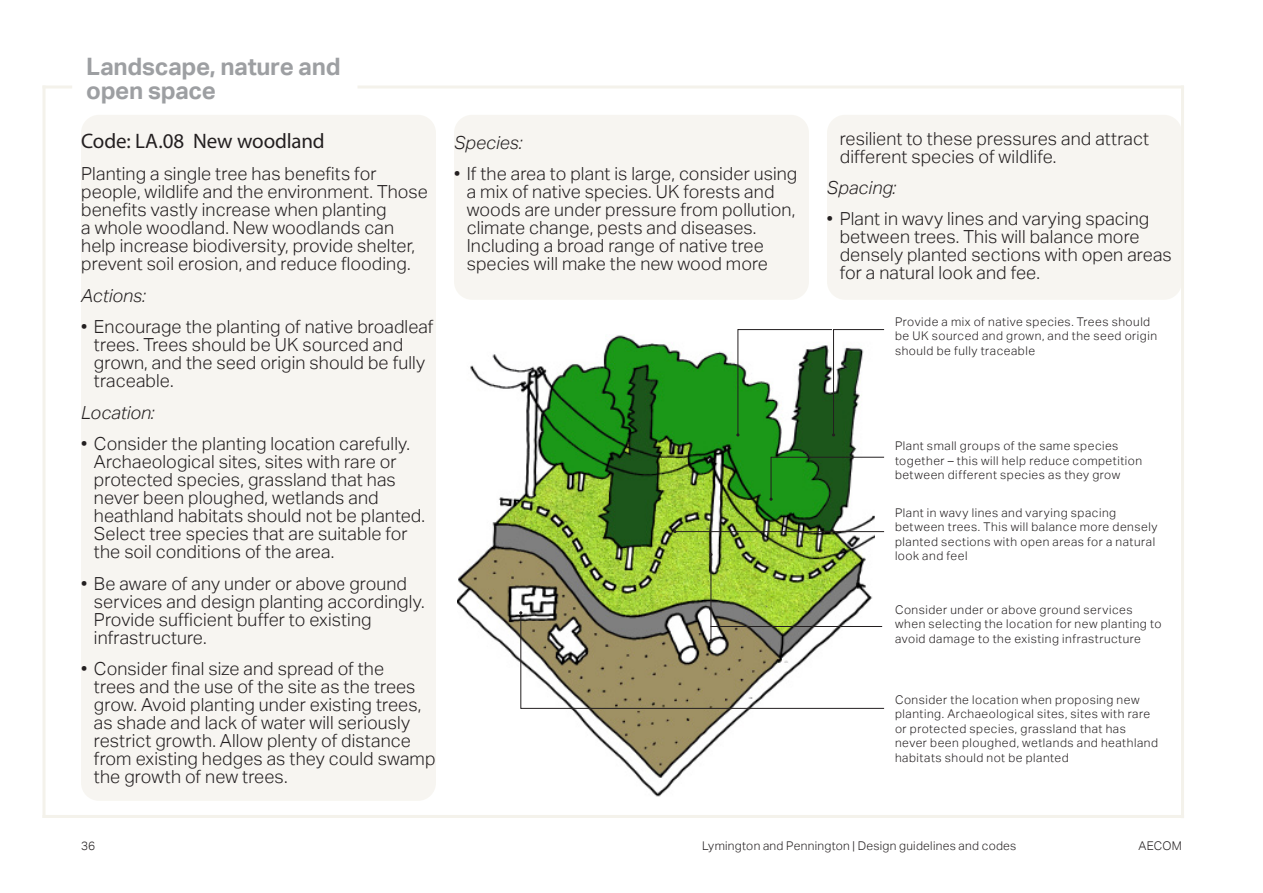
<style>
.page{position:relative;width:1263px;height:893px;background:#fff}
.page>*{position:absolute;margin:0;border:0;box-sizing:border-box;transform-origin:0 0}
.Num_L2_Heading_Bd_18{font:700 24px/24px "AECOM Sans";letter-spacing:-.01em;color:#9d9fa2}
.Numbered_Heading_Lev{font:21px "Myriad Pro";letter-spacing:-.005em;color:#231f20}
.Bullet_-_Level_1_A_L{font:300 18px/18px "AECOM Sans";letter-spacing:.005em;color:#231f20}
.Bullet_-_Level_1_A_L-2{font:italic 300 18px "AECOM Sans";color:#231f20}
.Body_Text_Bd_12_15{font:300 12px/14.4px "AECOM Sans";letter-spacing:.045em;color:#231f20}
.Body_Text_Bd_12_15-2{font:300 12px "AECOM Sans";letter-spacing:.025em;color:#231f20}
</style>
<div class="page">
<div style="left:81px;top:115px;width:355px;height:686px;background:#f4f2eb;border-radius:18px"></div>
<div style="left:454px;top:115px;width:355px;height:185px;background:#f4f2eb;border-radius:18px"></div>
<div style="left:827px;top:115px;width:355px;height:185px;background:#f4f2eb;border-radius:18px"></div>
<hr style="left:357px;top:85px;width:827px;height:3px;background:#f4f2eb">
<hr style="left:43px;top:85px;width:29px;height:3px;background:#f4f2eb">
<hr style="left:43px;top:815px;width:1141px;height:3px;background:#f4f2eb">
<hr style="left:1181px;top:85px;width:3px;height:733px;background:#f4f2eb">
<hr style="left:43px;top:86px;width:3px;height:732px;background:#f4f2eb">
<img style="left:457px;top:335px;width:418px;height:462px">
<hr style="left:675px;top:531px;width:209px;height:1px;background:#231f20">
<svg style="left:769px;top:456px;width:116px;height:45px"></svg>
<svg style="left:736px;top:329px;width:149px;height:107px"></svg>
<svg style="left:519px;top:553px;width:366px;height:156px"></svg>
<p class="Num_L2_Heading_Bd_18" style="left:86px;top:55px;width:256px">Landscape, nature and open space</p>
<h1 class="Numbered_Heading_Lev" style="left:81px;top:128px;width:245px">Code: LA.08 New woodland</h1>
<p class="Bullet_-_Level_1_A_L" style="left:81px;top:165px;width:348px">Planting a single tree has benefits for people, wildlife and the environment. Those benefits vastly increase when planting<br>a whole woodland. New woodlands can help increase biodiversity, provide shelter, prevent soil erosion, and reduce flooding.</p>
<p class="Bullet_-_Level_1_A_L-2" style="left:81px;top:285px;width:66px">Actions:</p>
<p class="Bullet_-_Level_1_A_L" style="left:94px;top:318px;width:341px;text-indent:-13px">• Encourage the planting of native broadleaf trees. Trees should be UK sourced and grown, and the seed origin should be fully traceable.</p>
<p class="Bullet_-_Level_1_A_L-2" style="left:81px;top:402px;width:75px">Location:</p>
<p class="Bullet_-_Level_1_A_L" style="left:94px;top:435px;width:333px;text-indent:-13px">• Consider the planting location carefully.<br>Archaeological sites, sites with rare or protected species, grassland that has never been ploughed, wetlands and heathland habitats should not be planted.<br>Select tree species that are suitable for the soil conditions of the area.</p>
<p class="Bullet_-_Level_1_A_L" style="left:94px;top:574px;width:332px;text-indent:-13px">• Be aware of any under or above ground services and design planting accordingly.<br>Provide sufficient buffer to existing infrastructure.</p>
<p class="Bullet_-_Level_1_A_L" style="left:94px;top:660px;width:343px;text-indent:-13px">• Consider final size and spread of the<br>trees and the use of the site as the trees grow. Avoid planting under existing trees, as shade and lack of water will seriously restrict growth. Allow plenty of distance from existing hedges as they could swamp the growth of new trees.</p>
<p class="Bullet_-_Level_1_A_L-2" style="left:454px;top:132px;width:70px">Species:</p>
<p class="Bullet_-_Level_1_A_L" style="left:467px;top:165px;width:332px;text-indent:-13px">• If the area to plant is large, consider using a mix of native species. UK forests and woods are under pressure from pollution, climate change, pests and diseases.<br>Including a broad range of native tree species will make the new wood more</p>
<p class="Bullet_-_Level_1_A_L" style="left:840px;top:129px;width:311px">resilient to these pressures and attract different species of wildlife.</p>
<p class="Bullet_-_Level_1_A_L-2" style="left:827px;top:177px;width:71px">Spacing:</p>
<p class="Bullet_-_Level_1_A_L" style="left:840px;top:210px;width:334px;text-indent:-13px">• Plant in wavy lines and varying spacing between trees. This will balance more densely planted sections with open areas for a natural look and fee.</p>
<p class="Body_Text_Bd_12_15" style="left:895px;top:314px;width:264px">Provide a mix of native species. Trees should be UK sourced and grown, and the seed origin should be fully traceable</p>
<p class="Body_Text_Bd_12_15" style="left:895px;top:439px;width:249px">Plant small groups of the same species together – this will help reduce competition between different species as they grow</p>
<p class="Body_Text_Bd_12_15" style="left:895px;top:506px;width:264px">Plant in wavy lines and varying spacing between trees. This will balance more densely planted sections with open areas for a natural look and feel</p>
<p class="Body_Text_Bd_12_15" style="left:895px;top:603px;width:268px">Consider under or above ground services when selecting the location for new planting to avoid damage to the existing infrastructure</p>
<p class="Body_Text_Bd_12_15" style="left:895px;top:692px;width:265px">Consider the location when proposing new planting. Archaeological sites, sites with rare or protected species, grassland that has never been ploughed, wetlands and heathland habitats should not be planted</p>
<p class="Body_Text_Bd_12_15-2" style="left:702px;top:838px;width:316px">Lymington and Pennington | Design guidelines and codes</p>
<p class="Body_Text_Bd_12_15" style="left:81px;top:838px;width:16px">36</p>
<p class="Body_Text_Bd_12_15" style="left:1138px;top:838px;width:45px">AECOM</p>
</div>
